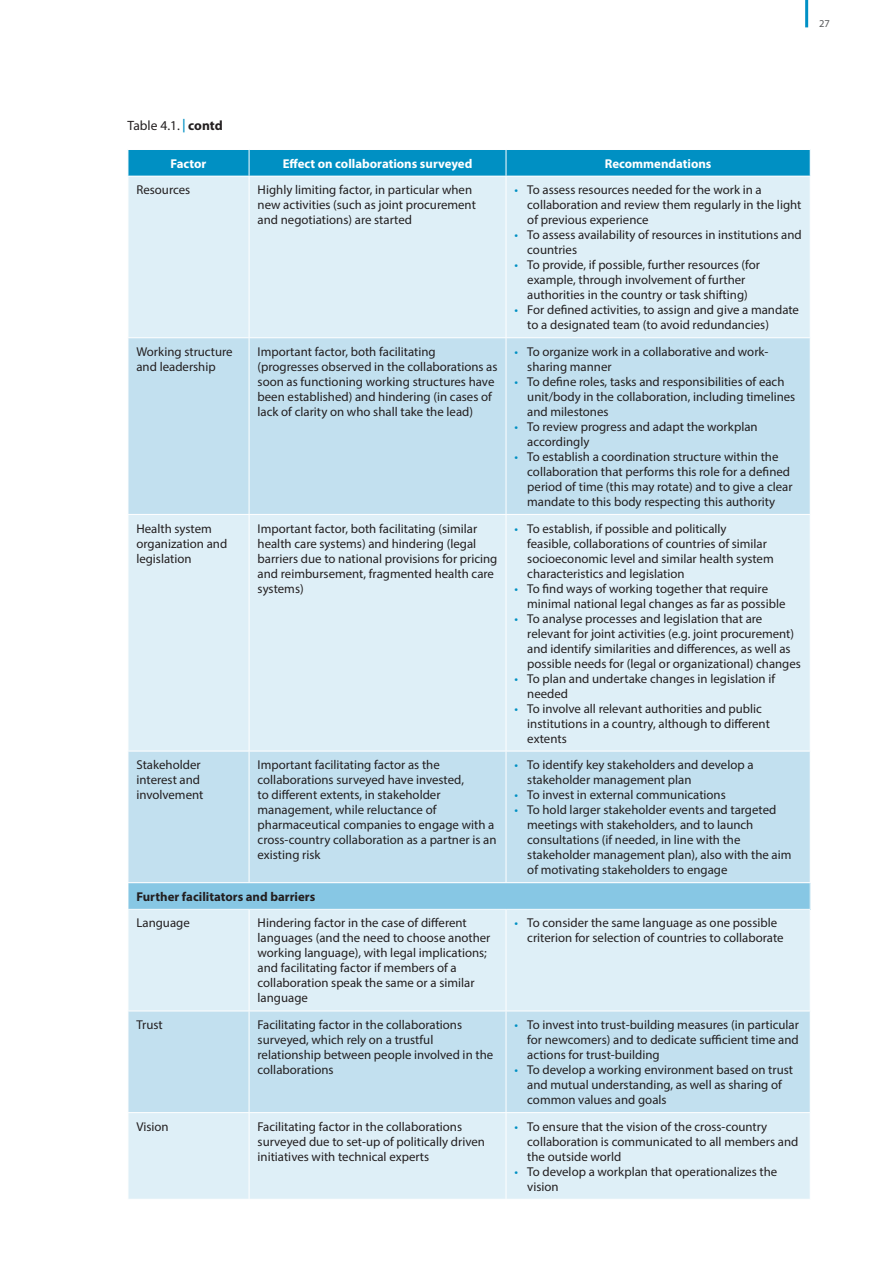
<style>
.page{position:relative;width:893px;height:1263px;background:#fff}
.page>*{position:absolute;margin:0;border:0;box-sizing:border-box;transform-origin:0 0}
.Figure_Title{font:13.5px "Myriad Pro";color:#231f20}
.Table_body{font:12.9px/15px "Myriad Pro";color:#231f20}
.Table_header{font:700 12.9px "Myriad Pro";color:#fff}
.Table_body-2{font:700 12.9px "Myriad Pro";color:#231f20}
.t1{font:10.5px "Myriad Pro";color:#57585a}
.s1{font-family:"Frutiger LT Std";color:#0090c3}
.s2{font-weight:700}
.s3{color:#0090c3}
</style>
<div class="page">
<hr style="left:805px;top:0;width:3px;height:27px;background:#0090c5">
<div style="left:129px;top:177px;width:681px;height:1022px;background:#deeff7"></div>
<svg style="left:129px;top:338px;width:681px;height:774px;background:#cee6f2"></svg>
<div style="left:128px;top:883px;width:682px;height:26px;background:#87c7e4"></div>
<hr style="left:249px;top:176px;width:1px;height:161px;background:#fff">
<hr style="left:506px;top:176px;width:1px;height:161px;background:#fff">
<hr style="left:249px;top:338px;width:1px;height:176px;background:#fff">
<hr style="left:506px;top:338px;width:1px;height:176px;background:#fff">
<hr style="left:249px;top:515px;width:1px;height:236px;background:#fff">
<hr style="left:506px;top:515px;width:1px;height:236px;background:#fff">
<hr style="left:249px;top:751px;width:1px;height:131px;background:#fff">
<hr style="left:506px;top:751px;width:1px;height:131px;background:#fff">
<hr style="left:249px;top:910px;width:1px;height:100px;background:#fff">
<hr style="left:506px;top:910px;width:1px;height:100px;background:#fff">
<hr style="left:249px;top:1011px;width:1px;height:101px;background:#fff">
<hr style="left:506px;top:1011px;width:1px;height:101px;background:#fff">
<hr style="left:249px;top:1113px;width:1px;height:86px;background:#fff">
<hr style="left:506px;top:1113px;width:1px;height:86px;background:#fff">
<svg style="left:128px;top:149px;width:683px;height:27px;background:#0e96c6"></svg>
<svg style="left:128px;top:883px;width:1px;height:26px"></svg>
<svg style="left:810px;top:883px;width:1px;height:26px"></svg>
<hr style="left:128px;top:909px;width:121px;height:1px;background:#fff">
<hr style="left:249px;top:909px;width:257px;height:1px;background:#fff">
<hr style="left:506px;top:909px;width:305px;height:1px;background:#fff">
<hr style="left:128px;top:337px;width:121px;height:1px;background:#fff">
<hr style="left:249px;top:337px;width:257px;height:1px;background:#fff">
<hr style="left:506px;top:337px;width:305px;height:1px;background:#fff">
<hr style="left:128px;top:514px;width:121px;height:1px;background:#fff">
<hr style="left:249px;top:514px;width:257px;height:1px;background:#fff">
<hr style="left:506px;top:514px;width:305px;height:1px;background:#fff">
<hr style="left:128px;top:751px;width:121px;height:1px;background:#fff">
<hr style="left:249px;top:751px;width:257px;height:1px;background:#fff">
<hr style="left:506px;top:751px;width:305px;height:1px;background:#fff">
<hr style="left:128px;top:882px;width:121px;height:1px;background:#fff">
<hr style="left:249px;top:882px;width:257px;height:1px;background:#fff">
<hr style="left:506px;top:882px;width:305px;height:1px;background:#fff">
<hr style="left:128px;top:1010px;width:121px;height:1px;background:#fff">
<hr style="left:249px;top:1010px;width:257px;height:1px;background:#fff">
<hr style="left:506px;top:1010px;width:305px;height:1px;background:#fff">
<hr style="left:128px;top:1112px;width:121px;height:1px;background:#fff">
<hr style="left:249px;top:1112px;width:257px;height:1px;background:#fff">
<hr style="left:506px;top:1112px;width:305px;height:1px;background:#fff">
<p class="t1" style="left:819px;top:17px;width:12px">27</p>
<p class="Figure_Title" style="left:128px;top:117px;width:97px">Table 4.1. <span class="s1">|</span> <span class="s2">contd</span></p>
<p class="Table_header" style="left:171px;top:155px;width:37px">Factor</p>
<p class="Table_header" style="left:283px;top:155px;width:191px">Effect on collaborations surveyed</p>
<p class="Table_header" style="left:605px;top:155px;width:108px">Recommendations</p>
<p class="Table_body" style="left:136px;top:182px;width:55px">Resources</p>
<p class="Table_body" style="left:258px;top:182px;width:220px">Highly limiting factor, in particular when new activities (such as joint procurement and negotiations) are started</p>
<p class="Table_body" style="left:527px;top:182px;width:276px;text-indent:-13px"><span class="s3">•</span> To assess resources needed for the work in a collaboration and review them regularly in the light of previous experience</p>
<p class="Table_body" style="left:527px;top:227px;width:276px;text-indent:-13px"><span class="s3">•</span> To assess availability of resources in institutions and countries</p>
<p class="Table_body" style="left:514px;top:257px;width:247px;text-align:center"><span class="s3">•</span> To provide, if possible, further resources (for example, through involvement of further authorities in the country or task shifting)</p>
<p class="Table_body" style="left:527px;top:302px;width:273px;text-indent:-13px"><span class="s3">•</span> For defined activities, to assign and give a mandate to a designated team (to avoid redundancies)</p>
<p class="Table_body" style="left:136px;top:344px;width:98px">Working structure and leadership</p>
<p class="Table_body" style="left:258px;top:344px;width:241px">Important factor, both facilitating (progresses observed in the collaborations as soon as functioning working structures have been established) and hindering (in cases of lack of clarity on who shall take the lead)</p>
<p class="Table_body" style="left:527px;top:344px;width:243px;text-indent:-13px"><span class="s3">•</span> To organize work in a collaborative and work&shy;sharing manner</p>
<p class="Table_body" style="left:527px;top:374px;width:270px;text-indent:-13px"><span class="s3">•</span> To define roles, tasks and responsibilities of each unit/body in the collaboration, including timelines and milestones</p>
<p class="Table_body" style="left:527px;top:419px;width:232px;text-indent:-13px"><span class="s3">•</span> To review progress and adapt the workplan accordingly</p>
<p class="Table_body" style="left:527px;top:449px;width:267px;text-indent:-13px"><span class="s3">•</span> To establish a coordination structure within the collaboration that performs this role for a defined period of time (this may rotate) and to give a clear mandate to this body respecting this authority</p>
<p class="Table_body" style="left:136px;top:520px;width:92px">Health system organization and legislation</p>
<p class="Table_body" style="left:258px;top:520px;width:241px">Important factor, both facilitating (similar health care systems) and hindering (legal barriers due to national provisions for pricing and reimbursement, fragmented health care systems)</p>
<p class="Table_body" style="left:527px;top:520px;width:248px;text-indent:-13px"><span class="s3">•</span> To establish, if possible and politically<br>feasible, collaborations of countries of similar socioeconomic level and similar health system characteristics and legislation</p>
<p class="Table_body" style="left:527px;top:580px;width:260px;text-indent:-13px"><span class="s3">•</span> To find ways of working together that require minimal national legal changes as far as possible</p>
<p class="Table_body" style="left:527px;top:610px;width:275px;text-indent:-13px"><span class="s3">•</span> To analyse processes and legislation that are relevant for joint activities (e.g. joint procurement) and identify similarities and differences, as well as possible needs for (legal or organizational) changes</p>
<p class="Table_body" style="left:527px;top:670px;width:249px;text-indent:-13px"><span class="s3">•</span> To plan and undertake changes in legislation if needed</p>
<p class="Table_body" style="left:527px;top:700px;width:244px;text-indent:-13px"><span class="s3">•</span> To involve all relevant authorities and public institutions in a country, although to different extents</p>
<p class="Table_body" style="left:136px;top:757px;width:68px">Stakeholder interest and involvement</p>
<p class="Table_body" style="left:258px;top:757px;width:240px">Important facilitating factor as the collaborations surveyed have invested,<br>to different extents, in stakeholder management, while reluctance of pharmaceutical companies to engage with a cross-country collaboration as a partner is an existing risk</p>
<p class="Table_body" style="left:527px;top:757px;width:228px;text-indent:-13px"><span class="s3">•</span> To identify key stakeholders and develop a stakeholder management plan</p>
<p class="Table_body" style="left:514px;top:787px;width:213px"><span class="s3">•</span> To invest in external communications</p>
<p class="Table_body" style="left:527px;top:802px;width:266px;text-indent:-13px"><span class="s3">•</span> To hold larger stakeholder events and targeted meetings with stakeholders, and to launch consultations (if needed, in line with the stakeholder management plan), also with the aim of motivating stakeholders to engage</p>
<p class="Table_body-2" style="left:136px;top:888px;width:180px">Further facilitators and barriers</p>
<p class="Table_body" style="left:136px;top:915px;width:55px">Language</p>
<p class="Table_body" style="left:258px;top:915px;width:234px">Hindering factor in the case of different languages (and the need to choose another working language), with legal implications; and facilitating factor if members of a collaboration speak the same or a similar language</p>
<p class="Table_body" style="left:527px;top:915px;width:258px;text-indent:-13px"><span class="s3">•</span> To consider the same language as one possible criterion for selection of countries to collaborate</p>
<p class="Table_body" style="left:136px;top:1017px;width:28px">Trust</p>
<p class="Table_body" style="left:258px;top:1017px;width:237px">Facilitating factor in the collaborations surveyed, which rely on a trustful relationship between people involved in the collaborations</p>
<p class="Table_body" style="left:527px;top:1017px;width:273px;text-align:justify;text-indent:-13px"><span class="s3">•</span> To invest into trust-building measures (in particular for newcomers) and to dedicate sufficient time and actions for trust-building</p>
<p class="Table_body" style="left:527px;top:1062px;width:267px;text-indent:-13px"><span class="s3">•</span> To develop a working environment based on trust and mutual understanding, as well as sharing of common values and goals</p>
<p class="Table_body" style="left:136px;top:1119px;width:34px">Vision</p>
<p class="Table_body" style="left:258px;top:1119px;width:229px">Facilitating factor in the collaborations surveyed due to set-up of politically driven initiatives with technical experts</p>
<p class="Table_body" style="left:527px;top:1119px;width:273px;text-indent:-13px"><span class="s3">•</span> To ensure that the vision of the cross-country collaboration is communicated to all members and the outside world</p>
<p class="Table_body" style="left:527px;top:1164px;width:252px;text-indent:-13px"><span class="s3">•</span> To develop a workplan that operationalizes the vision</p>
</div>
